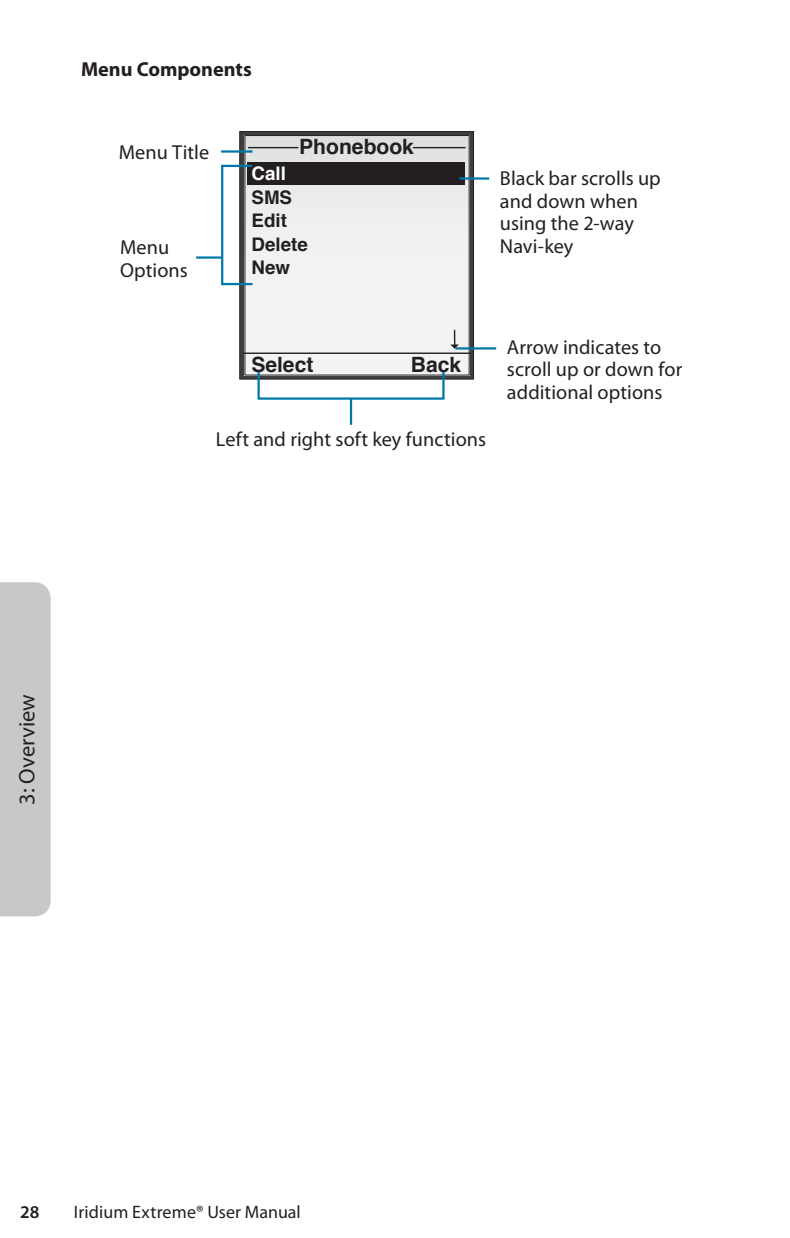
<style>
.page{position:relative;width:790px;height:1238px;background:#fff}
.page>*{position:absolute;margin:0;border:0;box-sizing:border-box;transform-origin:0 0}
.t1{font:22.5px "Myriad Pro";color:#231f20}
.t2{font:700 21.15px "Helvetica";color:#231f20}
.body{font:20.25px/22.5px "Myriad Pro";letter-spacing:.005em;color:#231f20}
.minihead{font:700 20.25px "Myriad Pro";color:#231f20}
.t3{font:700 18.68px/23.4px "Helvetica";color:#231f20}
.t4{font:18px "Myriad Pro";letter-spacing:.005em;color:#231f20}
.t5{font:600 18px "Myriad Pro";color:#231f20}
.s1{color:#fff}
</style>
<div class="page">
<div style="left:0;top:582px;width:51px;height:334px;background:#c7c8ca"></div>
<svg style="left:241px;top:134px;width:231px;height:243px;background:#4b4b4c"></svg>
<div style="left:239px;top:132px;width:235px;height:247px;border:1px solid #231f20"></div>
<div style="left:245px;top:136px;width:224px;height:239px;background:linear-gradient(to bottom,#e4e4e6,#f7f8f9)"></div>
<div style="left:245px;top:135px;width:224px;height:240px;border:1px solid #231f20"></div>
<hr style="left:248px;top:147px;width:50px;height:1px;background:#231f20">
<hr style="left:413px;top:147px;width:52px;height:1px;background:#231f20">
<hr style="left:244px;top:352px;width:226px;height:2px;background:#231f20">
<div style="left:247px;top:162px;width:218px;height:23px;background:#231f20"></div>
<svg style="left:450px;top:330px;width:9px;height:19px"></svg>
<hr style="left:455px;top:347px;width:41px;height:2px;background:#0078a7">
<hr style="left:459px;top:177px;width:30px;height:3px;background:#0078a7">
<hr style="left:221px;top:150px;width:31px;height:3px;background:#0078a7">
<svg style="left:256px;top:370px;width:190px;height:31px"></svg>
<hr style="left:350px;top:399px;width:2px;height:26px;background:#0078a7">
<div style="left:221px;top:165px;width:33px;height:120px;border:2px solid #0078a7"></div>
<hr style="left:196px;top:256px;width:25px;height:3px;background:#0078a7">
<p class="minihead" style="left:81px;top:56px;width:172px">Menu Components</p>
<p class="body" style="left:119px;top:141px;width:92px">Menu Title</p>
<p class="body" style="left:120px;top:236px;width:69px">Menu<br>Options</p>
<p class="t2" style="left:299px;top:130px;width:116px">Phonebook</p>
<p class="t3" style="left:251px;top:162px;width:58px"><span class="s1">Call<br></span>SMS<br>Edit<br>Delete<br>New</p>
<p class="body" style="left:500px;top:167px;width:162px">Black bar scrolls up and down when using the 2-way<br>Navi-key</p>
<p class="t2" style="left:251px;top:348px;width:64px">Select</p>
<p class="t2" style="left:411px;top:348px;width:52px">Back</p>
<p class="body" style="left:216px;top:427px;width:272px">Left and right soft key functions</p>
<p class="body" style="left:507px;top:335px;width:177px">Arrow indicates to scroll up or down for additional options</p>
<p class="t1" style="left:13px;top:804px;width:112px;rotate:-90deg">3: Overview</p>
<p class="t5" style="left:20px;top:1200px;width:21px">28</p>
<p class="t4" style="left:74px;top:1200px;width:228px">Iridium Extreme® User Manual</p>
</div>
